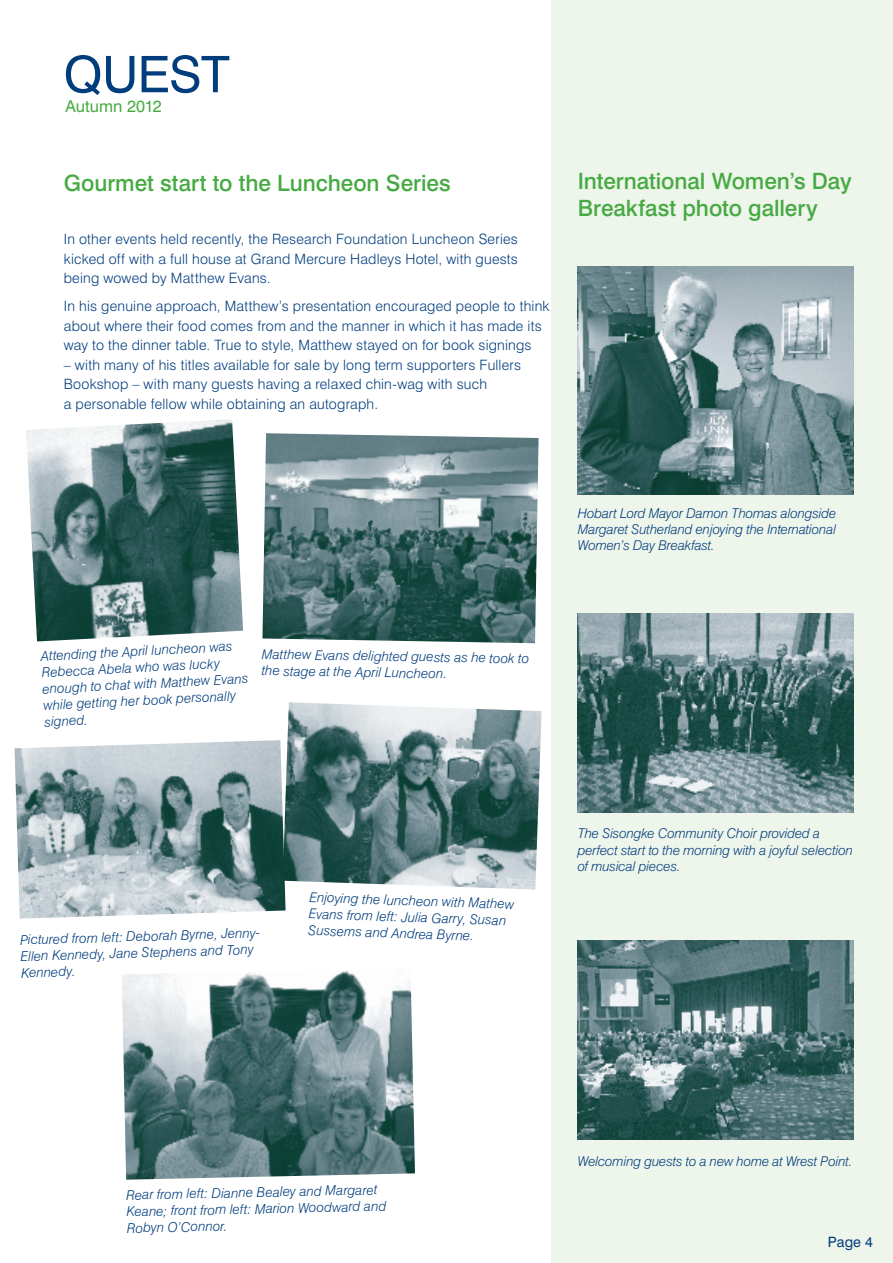
<style>
.page{position:relative;width:893px;height:1263px;background:#fff}
.page>*{position:absolute;margin:0;border:0;box-sizing:border-box;transform-origin:0 0}
.t1{font:50.4px "Swiss 721 BT";letter-spacing:-.01em;color:#013d7d}
.t2{font:500 22.5px/27px "Swiss 721 BT";color:#46aa42}
.t3{font:16.35px "Swiss 721 BT";color:#46aa42}
.t4{font:300 14.25px/19.5px "Swiss 721 BT";letter-spacing:.015em;color:#013d7d}
.t5{font:14.25px "Swiss 721 BT";color:#013d7d}
.t6{font:italic 300 13.5px/16.5px "Swiss 721 BT";letter-spacing:-.005em;color:#013d7d}
</style>
<div class="page">
<div style="left:552px;top:0;width:341px;height:1263px;background:#eef5eb"></div>
<img style="left:262px;top:433px;width:277px;height:210px">
<img style="left:26px;top:419px;width:217px;height:222px">
<img style="left:15px;top:740px;width:271px;height:179px">
<img style="left:283px;top:702px;width:259px;height:187px">
<img style="left:122px;top:971px;width:293px;height:209px">
<img style="left:578px;top:266px;width:276px;height:228px">
<img style="left:578px;top:613px;width:276px;height:199px">
<img style="left:578px;top:941px;width:276px;height:199px">
<h1 class="t1" style="left:64px;top:44px;width:168px">QUEST</h1>
<p class="t3" style="left:65px;top:96px;width:98px">Autumn 2012</p>
<h2 class="t2" style="left:64px;top:170px;width:388px">Gourmet start to the Luncheon Series</h2>
<p class="t4" style="left:64px;top:230px;width:456px;text-align:justify">In other events held recently, the Research Foundation Luncheon Series kicked off with a full house at Grand Mercure Hadleys Hotel, with guests being wowed by Matthew Evans.</p>
<p class="t4" style="left:64px;top:297px;width:487px">In his genuine approach, Matthew’s presentation encouraged people to think about where their food comes from and the manner in which it has made its way to the dinner table. True to style, Matthew stayed on for book signings</p>
<p class="t4" style="left:64px;top:355px;width:459px">– with many of his titles available for sale by long term supporters Fullers<br>Bookshop – with many guests having a relaxed chin-wag with such<br>a personable fellow while obtaining an autograph.</p>
<h2 class="t2" style="left:578px;top:167px;width:275px">International Women’s Day<br>Breakfast photo gallery</h2>
<p class="t6" style="left:41px;top:648px;width:207px;rotate:-3deg">Attending the April luncheon was<br>Rebecca Abela who was lucky enough to chat with Matthew Evans while getting her book personally signed.</p>
<p class="t6" style="left:262px;top:645px;width:269px;rotate:1deg">Matthew Evans delighted guests as he took to the stage at the April Luncheon.</p>
<p class="t6" style="left:578px;top:504px;width:260px;text-align:justify">Hobart Lord Mayor Damon Thomas alongside Margaret Sutherland enjoying the International Women’s Day Breakfast.</p>
<p class="t6" style="left:20px;top:932px;width:244px;rotate:-2deg">Pictured from left: Deborah Byrne, Jenny-<br>Ellen Kennedy, Jane Stephens and Tony<br>Kennedy.</p>
<p class="t6" style="left:310px;top:889px;width:206px;rotate:2deg">Enjoying the luncheon with Mathew<br>Evans from left: Julia Garry, Susan<br>Sussems and Andrea Byrne.</p>
<p class="t6" style="left:578px;top:825px;width:277px">The Sisongke Community Choir provided a perfect start to the morning with a joyful selection of musical pieces.</p>
<p class="t6" style="left:126px;top:1186px;width:261px;rotate:-1deg">Rear from left: Dianne Bealey and Margaret<br>Keane; front from left: Marion Woodward and<br>Robyn O’Connor.</p>
<p class="t6" style="left:578px;top:1152px;width:276px">Welcoming guests to a new home at Wrest Point.</p>
<p class="t5" style="left:828px;top:1233px;width:46px">Page 4</p>
</div>
